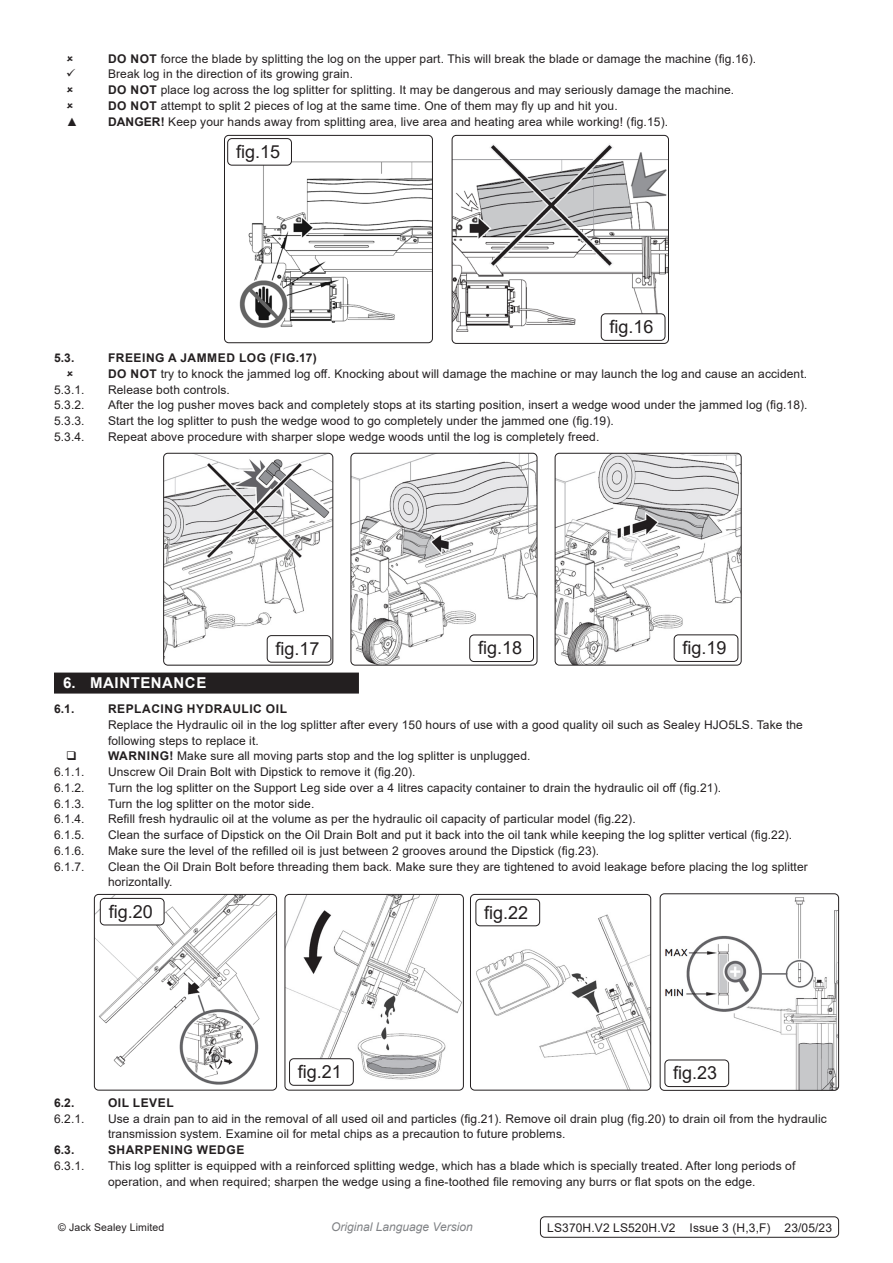
<style>
.page{position:relative;width:893px;height:1263px;background:#fff}
.page>*{position:absolute;margin:0;border:0;box-sizing:border-box;transform-origin:0 0}
.t1{font:18px "Arial";color:#231f20}
.t2{font:700 15px "Arial";letter-spacing:.035em;color:#fff}
.Body{font:12px/15.8px "Arial";letter-spacing:.01em;color:#231f20}
.t3{font:700 12px "Arial";letter-spacing:.045em;color:#231f20}
.Body__Footer{font:12px "Arial";letter-spacing:.01em;color:#231f20}
.t4{font:italic 12px "Arial";color:#808285}
.Body__Justified__7pt{font:10.5px "Arial";letter-spacing:.01em;color:#231f20}
.s1{font-weight:700}
</style>
<div class="page">
<img style="left:164px;top:453px;width:169px;height:212px">
<div style="left:163px;top:453px;width:170px;height:212px;border:1px solid #231f20;border-radius:4px"></div>
<img style="left:351px;top:453px;width:186px;height:212px">
<div style="left:351px;top:453px;width:186px;height:212px;border:1px solid #231f20;border-radius:4px"></div>
<img style="left:555px;top:453px;width:186px;height:212px">
<div style="left:555px;top:453px;width:187px;height:212px;border:1px solid #231f20;border-radius:4px"></div>
<div style="left:54px;top:672px;width:305px;height:21px;background:#231f20"></div>
<div style="left:267px;top:636px;width:64px;height:26px;background:#fff;border-radius:4px"></div>
<div style="left:267px;top:635px;width:64px;height:27px;border:1px solid #231f20;border-radius:4px"></div>
<div style="left:470px;top:635px;width:63px;height:26px;background:#fff;border-radius:4px"></div>
<div style="left:469px;top:635px;width:65px;height:27px;border:1px solid #231f20;border-radius:4px"></div>
<div style="left:674px;top:635px;width:64px;height:26px;background:#fff;border-radius:4px"></div>
<div style="left:674px;top:634px;width:64px;height:28px;border:1px solid #231f20;border-radius:4px"></div>
<img style="left:94px;top:894px;width:183px;height:196px">
<div style="left:94px;top:894px;width:183px;height:196px;border:1px solid #231f20;border-radius:4px"></div>
<div style="left:100px;top:898px;width:64px;height:27px;background:#fff;border-radius:4px"></div>
<div style="left:100px;top:898px;width:64px;height:27px;border:1px solid #231f20;border-radius:4px"></div>
<img style="left:285px;top:894px;width:178px;height:196px">
<div style="left:285px;top:894px;width:179px;height:196px;border:1px solid #231f20;border-radius:4px"></div>
<div style="left:290px;top:1059px;width:63px;height:26px;background:#fff;border-radius:4px"></div>
<div style="left:289px;top:1058px;width:65px;height:28px;border:1px solid #231f20;border-radius:4px"></div>
<img style="left:470px;top:894px;width:181px;height:196px">
<div style="left:470px;top:894px;width:181px;height:196px;border:1px solid #231f20;border-radius:4px"></div>
<div style="left:476px;top:899px;width:64px;height:27px;background:#fff;border-radius:4px"></div>
<div style="left:475px;top:899px;width:65px;height:27px;border:1px solid #231f20;border-radius:4px"></div>
<img style="left:660px;top:895px;width:177px;height:195px">
<div style="left:660px;top:893px;width:179px;height:198px;border:1px solid #231f20;border-radius:4px"></div>
<div style="left:665px;top:1060px;width:64px;height:26px;background:#fff;border-radius:4px"></div>
<div style="left:664px;top:1059px;width:65px;height:28px;border:1px solid #231f20;border-radius:4px"></div>
<img style="left:224px;top:161px;width:208px;height:182px">
<div style="left:224px;top:135px;width:209px;height:208px;border:1px solid #231f20;border-radius:4px"></div>
<img style="left:452px;top:135px;width:215px;height:208px">
<div style="left:452px;top:135px;width:217px;height:209px;border:1px solid #231f20;border-radius:4px"></div>
<div style="left:601px;top:314px;width:64px;height:26px;background:#fff;border-radius:4px"></div>
<div style="left:601px;top:313px;width:64px;height:28px;border:1px solid #231f20;border-radius:4px"></div>
<div style="left:228px;top:139px;width:63px;height:26px;background:#fff;border-radius:4px"></div>
<div style="left:227px;top:138px;width:65px;height:28px;border:1px solid #231f20;border-radius:4px"></div>
<div style="left:540px;top:1216px;width:299px;height:22px;border:1px solid #231f20;border-radius:4px"></div>
<p class="Body" style="left:108px;top:51px;width:650px"><span class="s1">DO NOT</span> force the blade by splitting the log on the upper part. This will break the blade or damage the machine (fig.16).</p>
<p class="Body" style="left:108px;top:66px;width:247px">Break log in the direction of its growing grain.</p>
<p class="Body" style="left:108px;top:82px;width:628px"><span class="s1">DO NOT</span> place log across the log splitter for splitting. It may be dangerous and may seriously damage the machine.</p>
<p class="Body" style="left:108px;top:98px;width:511px"><span class="s1">DO NOT</span> attempt to split 2 pieces of log at the same time. One of them may fly up and hit you.</p>
<p class="Body" style="left:66px;top:114px;width:13px">▲</p>
<p class="Body" style="left:108px;top:114px;width:562px"><span class="s1">DANGER!</span> Keep your hands away from splitting area, live area and heating area while working! (fig.15).</p>
<p class="t1" style="left:236px;top:139px;width:46px">fig.15</p>
<p class="t1" style="left:610px;top:315px;width:46px">fig.16</p>
<p class="t3" style="left:54px;top:349px;width:22px">5.3.</p>
<p class="t3" style="left:108px;top:349px;width:210px">FREEING A JAMMED LOG (FIG.17)</p>
<p class="Body" style="left:108px;top:366px;width:701px"><span class="s1">DO NOT</span> try to knock the jammed log off. Knocking about will damage the machine or may launch the log and cause an accident.</p>
<p class="Body" style="left:54px;top:381px;width:32px">5.3.1.</p>
<p class="Body" style="left:108px;top:381px;width:123px">Release both controls.</p>
<p class="Body" style="left:54px;top:397px;width:32px">5.3.2.</p>
<p class="Body" style="left:108px;top:397px;width:701px">After the log pusher moves back and completely stops at its starting position, insert a wedge wood under the jammed log (fig.18).</p>
<p class="Body" style="left:54px;top:413px;width:32px">5.3.3.</p>
<p class="Body" style="left:108px;top:413px;width:507px">Start the log splitter to push the wedge wood to go completely under the jammed one (fig.19).</p>
<p class="Body" style="left:54px;top:429px;width:32px">5.3.4.</p>
<p class="Body" style="left:108px;top:429px;width:493px">Repeat above procedure with sharper slope wedge woods until the log is completely freed.</p>
<p class="t1" style="left:276px;top:636px;width:46px">fig.17</p>
<p class="t1" style="left:478px;top:636px;width:46px">fig.18</p>
<p class="t1" style="left:682px;top:636px;width:46px">fig.19</p>
<p class="t2" style="left:63px;top:672px;width:145px">6. MAINTENANCE</p>
<p class="t3" style="left:54px;top:700px;width:22px">6.1.</p>
<p class="t3" style="left:108px;top:700px;width:181px">REPLACING HYDRAULIC OIL</p>
<p class="Body" style="left:108px;top:717px;width:696px">Replace the Hydraulic oil in the log splitter after every 150 hours of use with a good quality oil such as Sealey HJO5LS. Take the following steps to replace it.</p>
<p class="Body" style="left:108px;top:748px;width:424px"><span class="s1">WARNING!</span> Make sure all moving parts stop and the log splitter is unplugged.</p>
<p class="Body" style="left:54px;top:764px;width:32px">6.1.1.</p>
<p class="Body" style="left:108px;top:764px;width:309px">Unscrew Oil Drain Bolt with Dipstick to remove it (fig.20).</p>
<p class="Body" style="left:54px;top:780px;width:32px">6.1.2.</p>
<p class="Body" style="left:108px;top:780px;width:615px">Turn the log splitter on the Support Leg side over a 4 litres capacity container to drain the hydraulic oil off (fig.21).</p>
<p class="Body" style="left:54px;top:795px;width:32px">6.1.3.</p>
<p class="Body" style="left:108px;top:795px;width:208px">Turn the log splitter on the motor side.</p>
<p class="Body" style="left:54px;top:811px;width:32px">6.1.4.</p>
<p class="Body" style="left:108px;top:811px;width:529px">Refill fresh hydraulic oil at the volume as per the hydraulic oil capacity of particular model (fig.22).</p>
<p class="Body" style="left:54px;top:827px;width:32px">6.1.5.</p>
<p class="Body" style="left:108px;top:827px;width:686px">Clean the surface of Dipstick on the Oil Drain Bolt and put it back into the oil tank while keeping the log splitter vertical (fig.22).</p>
<p class="Body" style="left:54px;top:843px;width:32px">6.1.6.</p>
<p class="Body" style="left:108px;top:843px;width:493px">Make sure the level of the refilled oil is just between 2 grooves around the Dipstick (fig.23).</p>
<p class="Body" style="left:54px;top:858px;width:32px">6.1.7.</p>
<p class="Body" style="left:108px;top:858px;width:701px">Clean the Oil Drain Bolt before threading them back. Make sure they are tightened to avoid leakage before placing the log splitter horizontally.</p>
<p class="t1" style="left:109px;top:899px;width:46px">fig.20</p>
<p class="t1" style="left:298px;top:1059px;width:46px">fig.21</p>
<p class="t1" style="left:484px;top:900px;width:46px">fig.22</p>
<p class="t1" style="left:673px;top:1061px;width:46px">fig.23</p>
<p class="t3" style="left:54px;top:1094px;width:22px">6.2.</p>
<p class="t3" style="left:108px;top:1094px;width:67px">OIL LEVEL</p>
<p class="Body" style="left:54px;top:1110px;width:32px">6.2.1.</p>
<p class="Body" style="left:108px;top:1110px;width:720px">Use a drain pan to aid in the removal of all used oil and particles (fig.21). Remove oil drain plug (fig.20) to drain oil from the hydraulic transmission system. Examine oil for metal chips as a precaution to future problems.</p>
<p class="t3" style="left:54px;top:1141px;width:22px">6.3.</p>
<p class="t3" style="left:108px;top:1141px;width:138px">SHARPENING WEDGE</p>
<p class="Body" style="left:54px;top:1158px;width:32px">6.3.1.</p>
<p class="Body" style="left:108px;top:1158px;width:689px">This log splitter is equipped with a reinforced splitting wedge, which has a blade which is specially treated. After long periods of operation, and when required; sharpen the wedge using a fine-toothed file removing any burrs or flat spots on the edge.</p>
<p class="Body__Justified__7pt" style="left:58px;top:1220px;width:108px">© Jack Sealey Limited</p>
<p class="t4" style="left:331px;top:1219px;width:143px">Original Language Version</p>
<p class="Body__Footer" style="left:547px;top:1219px;width:286px">LS370H.V2 LS520H.V2 Issue 3 (H,3,F) 23/05/23</p>
</div>
